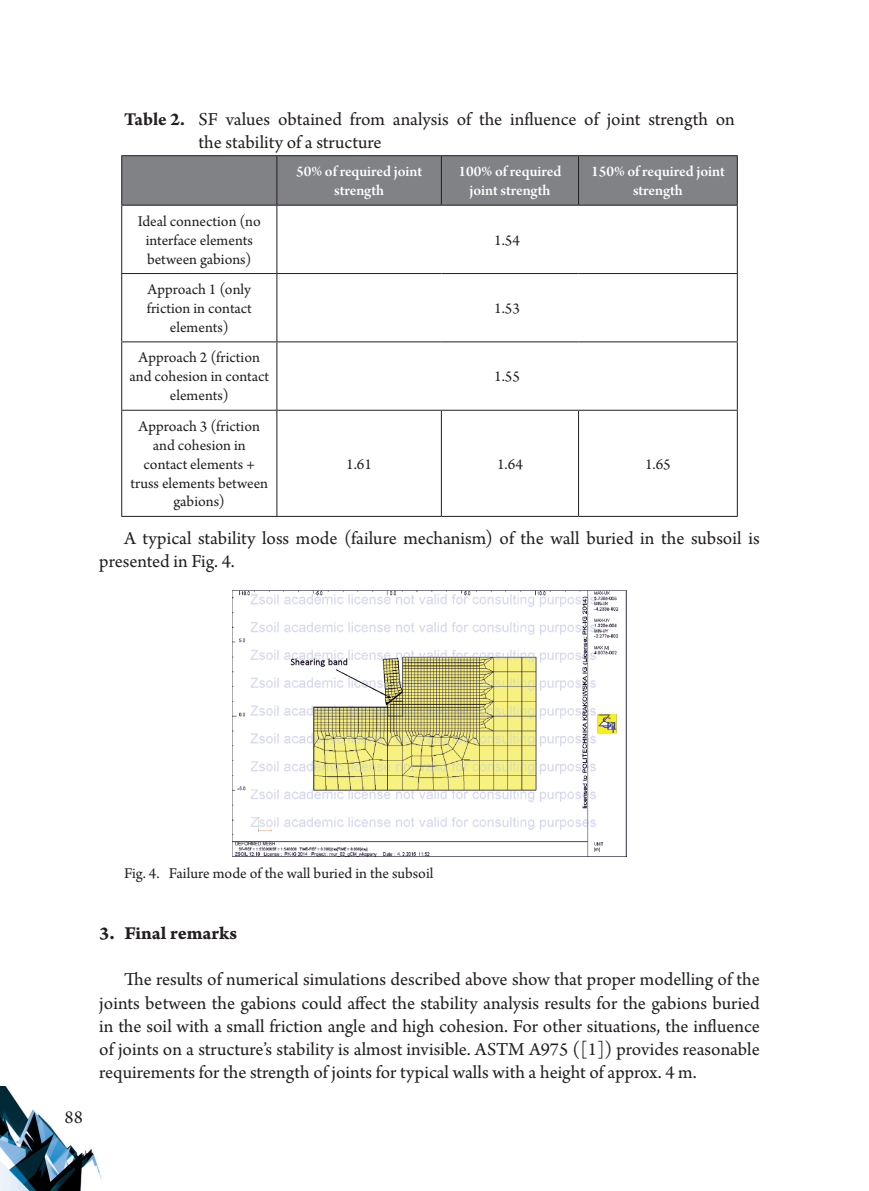
<style>
.page{position:relative;width:869px;height:1191px;background:#fff}
.page>*{position:absolute;margin:0;border:0;box-sizing:border-box;transform-origin:0 0}
.t1{font:19.25px/23.3px "Arno Pro";color:#231f20}
.t2{font:19.25px "Arno Pro Bold Caption";letter-spacing:-.005em;color:#231f20}
.Tabela_Treść{font:15.75px/18.9px "Arno Pro";color:#231f20;text-align:center}
.Tabela_Nagłówki{font:15.75px/18.9px "Arno Pro Smbd Subhead";color:#fff;text-align:center}
.s1{font-weight:700}
</style>
<div class="page">
<img style="left:0;top:1086px;width:102px;height:105px">
<div style="left:122px;top:156px;width:614px;height:49px;background:#808285"></div>
<hr style="left:276px;top:156px;width:1px;height:49px;background:#231f20">
<hr style="left:440px;top:156px;width:1px;height:49px;background:#231f20">
<hr style="left:578px;top:156px;width:1px;height:49px;background:#231f20">
<hr style="left:121px;top:206px;width:1px;height:67px;background:#231f20">
<hr style="left:276px;top:206px;width:1px;height:67px;background:#231f20">
<hr style="left:736px;top:206px;width:1px;height:67px;background:#231f20">
<hr style="left:121px;top:273px;width:156px;height:1px;background:#231f20">
<hr style="left:121px;top:274px;width:1px;height:67px;background:#231f20">
<hr style="left:277px;top:273px;width:164px;height:1px;background:#231f20">
<hr style="left:276px;top:274px;width:1px;height:67px;background:#231f20">
<hr style="left:441px;top:273px;width:137px;height:1px;background:#231f20">
<hr style="left:578px;top:273px;width:159px;height:1px;background:#231f20">
<hr style="left:736px;top:274px;width:1px;height:67px;background:#231f20">
<hr style="left:121px;top:341px;width:156px;height:1px;background:#231f20">
<hr style="left:121px;top:342px;width:1px;height:68px;background:#231f20">
<hr style="left:277px;top:341px;width:164px;height:1px;background:#231f20">
<hr style="left:276px;top:342px;width:1px;height:68px;background:#231f20">
<hr style="left:441px;top:341px;width:137px;height:1px;background:#231f20">
<hr style="left:578px;top:341px;width:159px;height:1px;background:#231f20">
<hr style="left:736px;top:342px;width:1px;height:68px;background:#231f20">
<hr style="left:121px;top:410px;width:156px;height:1px;background:#231f20">
<hr style="left:121px;top:411px;width:1px;height:105px;background:#231f20">
<hr style="left:277px;top:410px;width:164px;height:1px;background:#231f20">
<hr style="left:276px;top:411px;width:1px;height:105px;background:#231f20">
<hr style="left:441px;top:410px;width:137px;height:1px;background:#231f20">
<hr style="left:440px;top:411px;width:1px;height:105px;background:#231f20">
<hr style="left:578px;top:410px;width:159px;height:1px;background:#231f20">
<hr style="left:578px;top:411px;width:1px;height:105px;background:#231f20">
<hr style="left:736px;top:411px;width:1px;height:105px;background:#231f20">
<hr style="left:121px;top:516px;width:156px;height:1px;background:#231f20">
<hr style="left:277px;top:516px;width:164px;height:1px;background:#231f20">
<hr style="left:441px;top:516px;width:137px;height:1px;background:#231f20">
<hr style="left:578px;top:516px;width:159px;height:1px;background:#231f20">
<hr style="left:121px;top:155px;width:156px;height:1px;background:#231f20">
<hr style="left:121px;top:156px;width:1px;height:49px;background:#231f20">
<hr style="left:277px;top:155px;width:164px;height:1px;background:#231f20">
<hr style="left:441px;top:155px;width:137px;height:1px;background:#231f20">
<hr style="left:578px;top:155px;width:159px;height:1px;background:#231f20">
<hr style="left:736px;top:156px;width:1px;height:49px;background:#231f20">
<hr style="left:121px;top:205px;width:156px;height:1px;background:#231f20">
<hr style="left:277px;top:205px;width:164px;height:1px;background:#231f20">
<hr style="left:441px;top:205px;width:137px;height:1px;background:#231f20">
<hr style="left:578px;top:205px;width:159px;height:1px;background:#231f20">
<img style="left:233px;top:590px;width:393px;height:266px">
<p class="t1" style="left:198px;top:109px;width:537px;text-indent:-74px"><span class="s1">Table 2.</span> SF values obtained from analysis of the influence of joint strength on the stability of a structure</p>
<p class="Tabela_Nagłówki" style="left:296px;top:163px;width:127px">50% of required joint strength</p>
<p class="Tabela_Nagłówki" style="left:458px;top:163px;width:104px">100% of required joint strength</p>
<p class="Tabela_Nagłówki" style="left:590px;top:163px;width:135px">150% of required joint strength</p>
<p class="Tabela_Treść" style="left:138px;top:212px;width:124px">Ideal connection (no interface elements between gabions)</p>
<p class="Tabela_Treść" style="left:494px;top:231px;width:27px">1.54</p>
<p class="Tabela_Treść" style="left:147px;top:281px;width:107px">Approach 1 (only friction in contact elements)</p>
<p class="Tabela_Treść" style="left:129px;top:349px;width:141px">Approach 2 (friction and cohesion in contact elements)</p>
<p class="Tabela_Treść" style="left:130px;top:417px;width:139px">Approach 3 (friction and cohesion in contact elements + truss elements between gabions)</p>
<p class="Tabela_Treść" style="left:494px;top:300px;width:27px">1.53</p>
<p class="Tabela_Treść" style="left:494px;top:368px;width:27px">1.55</p>
<p class="Tabela_Treść" style="left:346px;top:455px;width:27px">1.61</p>
<p class="Tabela_Treść" style="left:497px;top:455px;width:27px">1.64</p>
<p class="Tabela_Treść" style="left:644px;top:455px;width:27px">1.65</p>
<p class="t1" style="left:99px;top:527px;width:661px;text-indent:25px">A typical stability loss mode (failure mechanism) of the wall buried in the subsoil is presented in Fig. 4.</p>
<p class="Tabela_Treść" style="left:124px;top:864px;width:311px">Fig. 4. Failure mode of the wall buried in the subsoil</p>
<p class="t1" style="left:64px;top:1106px;width:20px">88</p>
<p class="t2" style="left:99px;top:921px;width:139px">3. Final remarks</p>
<p class="t1" style="left:99px;top:969px;width:661px;text-align:justify;text-indent:25px">The results of numerical simulations described above show that proper modelling of the joints between the gabions could affect the stability analysis results for the gabions buried in the soil with a small friction angle and high cohesion. For other situations, the influence of joints on a structure’s stability is almost invisible. ASTM A975 ([1]) provides reasonable requirements for the strength of joints for typical walls with a height of approx. 4 m.</p>
</div>
